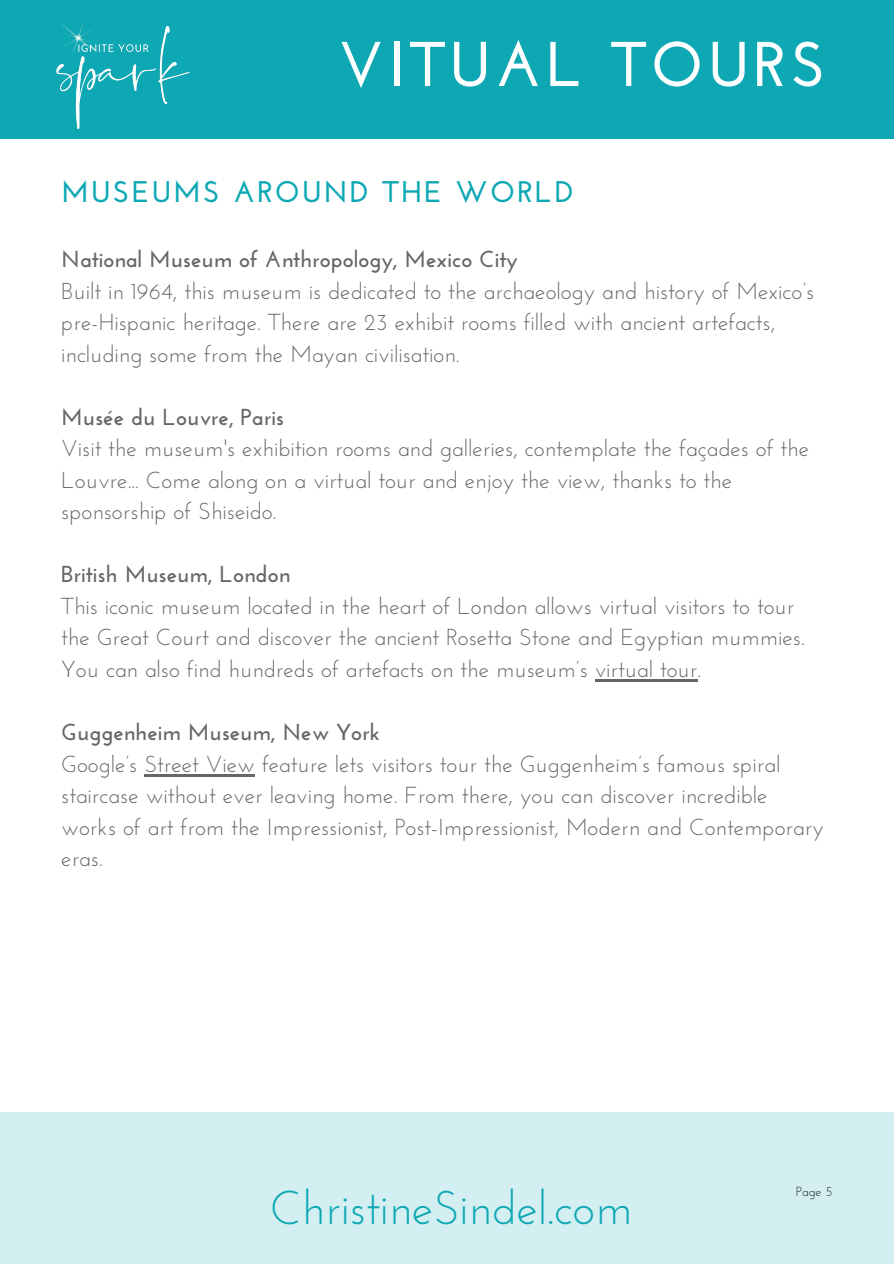
<style>
.page{position:relative;width:894px;height:1264px;background:#fff}
.page>*{position:absolute;margin:0;border:0;box-sizing:border-box;transform-origin:0 0}
.t1{font:700 63px "Josefin Sans";letter-spacing:.07em;color:#fff}
.t2{font:47.25px "Josefin Sans";color:#0da8b4}
.t3{font:700 29.85px "Josefin Sans";letter-spacing:.07em;color:#0da8b4}
.t4{font:23.1px/31.5px "Josefin Sans";color:#666}
.t5{font:700 23.1px "Josefin Sans";color:#666}
.t6{font:13.2px "Josefin Sans";color:#222}
</style>
<div class="page">
<div style="left:0;top:0;width:893px;height:138px;background:#0da8b4"></div>
<img style="left:53px;top:22px;width:138px;height:117px">
<div style="left:0;top:1112px;width:893px;height:151px;background:#d4eff1"></div>
<hr style="left:594px;top:679px;width:103px;height:2px;background:#666">
<hr style="left:144px;top:774px;width:111px;height:2px;background:#666">
<h1 class="t1" style="left:338px;top:39px;width:489px">VITUAL TOURS</h1>
<p class="t3" style="left:61px;top:180px;width:514px">MUSEUMS AROUND THE WORLD</p>
<p class="t5" style="left:61px;top:250px;width:458px">National Museum of Anthropology, Mexico City</p>
<p class="t4" style="left:61px;top:277px;width:754px">Built in 1964, this museum is dedicated to the archaeology and history of Mexico’s pre-Hispanic heritage. There are 23 exhibit rooms filled with ancient artefacts, including some from the Mayan civilisation.</p>
<p class="t5" style="left:61px;top:407px;width:224px">Musée du Louvre, Paris</p>
<p class="t4" style="left:61px;top:434px;width:749px">Visit the museum's exhibition rooms and galleries, contemplate the façades of the<br>Louvre... Come along on a virtual tour and enjoy the view, thanks to the sponsorship of Shiseido.</p>
<p class="t5" style="left:61px;top:565px;width:230px">British Museum, London</p>
<p class="t4" style="left:61px;top:592px;width:744px">This iconic museum located in the heart of London allows virtual visitors to tour the Great Court and discover the ancient Rosetta Stone and Egyptian mummies.<br>You can also find hundreds of artefacts on the museum’s virtual tour.</p>
<p class="t5" style="left:61px;top:722px;width:320px">Guggenheim Museum, New York</p>
<p class="t4" style="left:61px;top:750px;width:763px">Google’s Street View feature lets visitors tour the Guggenheim’s famous spiral staircase without ever leaving home. From there, you can discover incredible works of art from the Impressionist, Post-Impressionist, Modern and Contemporary eras.</p>
<h2 class="t2" style="left:269px;top:1188px;width:364px">ChristineSindel.com</h2>
<p class="t6" style="left:795px;top:1185px;width:38px">Page 5</p>
</div>
